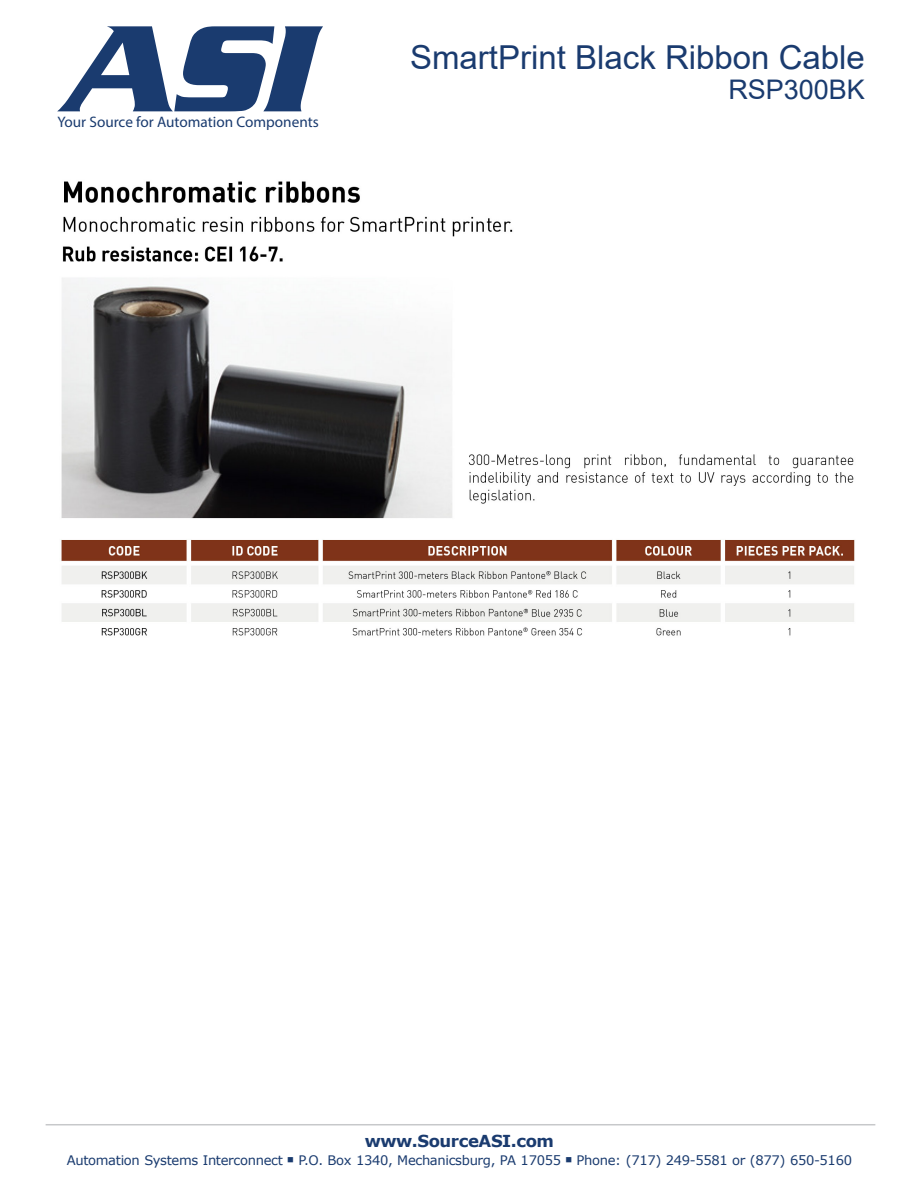
<style>
.page{position:relative;width:918px;height:1188px;background:#fff}
.page>*{position:absolute;margin:0;border:0;box-sizing:border-box;transform-origin:0 0}
.t1{font:33px "Arial";color:#1a3b6f}
.t2{font:27px "Arial";color:#1a3b6f}
.t3{font:700 16.5px "Verdana";letter-spacing:-.025em;color:#1a3b6f}
.t4{font:15.3px "Myriad Pro";color:#1a3b6f}
.t5{font:13.2px "Verdana";letter-spacing:-.025em;color:#1a3b6f}
</style>
<div class="page">
<svg style="left:57px;top:26px;width:266px;height:85px"></svg>
<hr style="left:46px;top:1124px;width:829px;height:1px;background:#c7c8ca">
<img style="left:61px;top:181px;width:794px;height:455px">
<p class="t4" style="left:57px;top:112px;width:263px">Your Source for Automation Components</p>
<h1 class="t1" style="left:410px;top:35px;width:456px">SmartPrint Black Ribbon Cable</h1>
<h2 class="t2" style="left:728px;top:71px;width:138px">RSP300BK</h2>
<p class="t3" style="left:365px;top:1129px;width:191px">www.SourceASI.com</p>
<p class="t5" style="left:67px;top:1151px;width:787px">Automation Systems Interconnect ■ P.O. Box 1340, Mechanicsburg, PA 17055 ■ Phone: (717) 249-5581 or (877) 650-5160</p>
</div>
